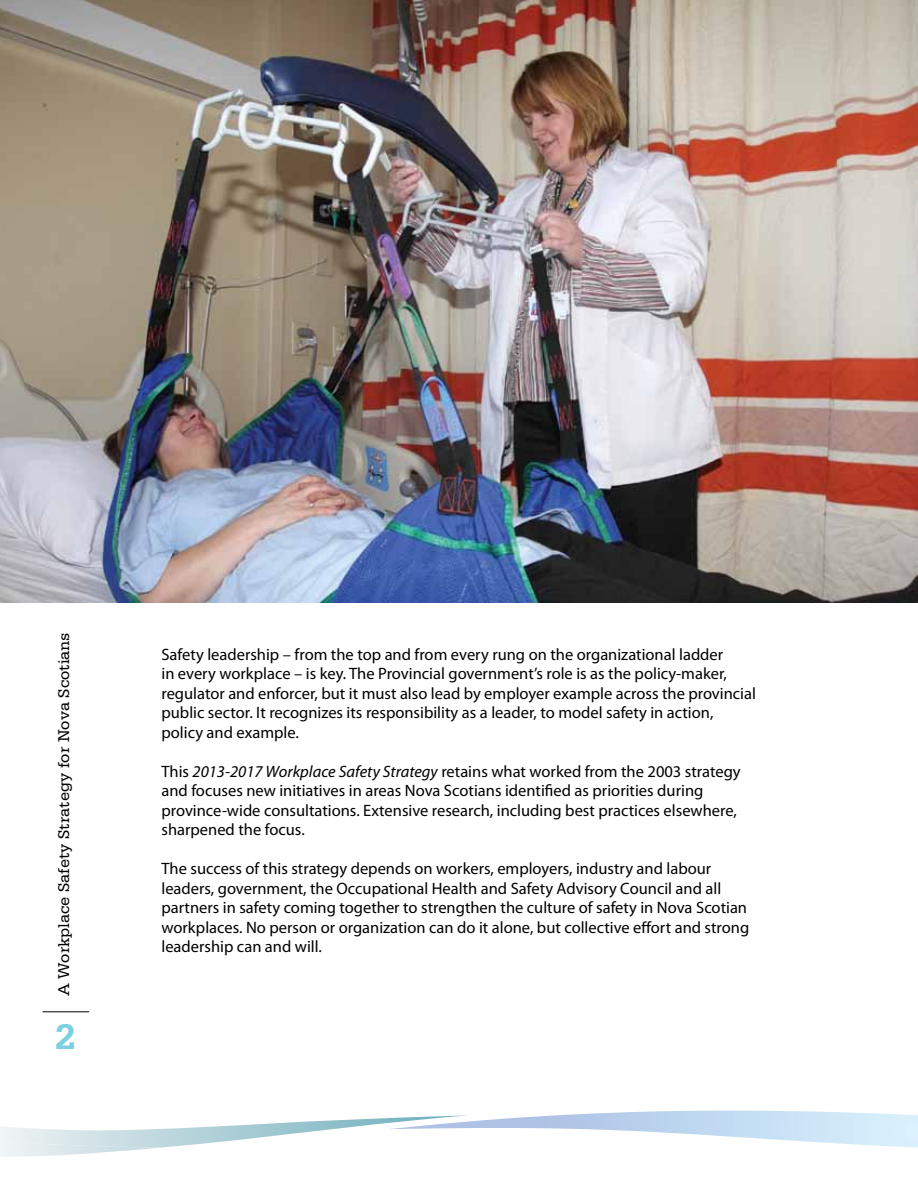
<style>
.page{position:relative;width:918px;height:1188px;background:#fff}
.page>*{position:absolute;margin:0;border:0;box-sizing:border-box;transform-origin:0 0}
.t1{font:700 37.5px "Serifa Std";color:#7ed0e0}
.t2{font:16.5px/19.5px "Myriad Pro";color:#000}
.t3{font:16.5px "Serifa Std";color:#000}
.s1{font-style:italic}
</style>
<div class="page">
<svg style="left:0;top:1118px;width:389px;height:39px"></svg>
<img style="left:389px;top:1111px;width:529px;height:37px">
<img style="left:0;top:0;width:918px;height:603px">
<hr style="left:43px;top:1011px;width:46px;height:1px;background:#000">
<p class="t3" style="left:55px;top:996px;width:365px;rotate:-90deg">A Workplace Safety Strategy for Nova Scotians</p>
<h1 class="t1" style="left:55px;top:1015px;width:22px">2</h1>
<p class="t2" style="left:161px;top:644px;width:596px">Safety leadership – from the top and from every rung on the organizational ladder<br>in every workplace – is key. The Provincial government’s role is as the policy-maker, regulator and enforcer, but it must also lead by employer example across the provincial public sector. It recognizes its responsibility as a leader, to model safety in action, policy and example.</p>
<p class="t2" style="left:161px;top:761px;width:581px">This <span class="s1">2013-2017 Workplace Safety Strategy</span> retains what worked from the 2003 strategy and focuses new initiatives in areas Nova Scotians identified as priorities during province-wide consultations. Extensive research, including best practices elsewhere, sharpened the focus.</p>
<p class="t2" style="left:161px;top:859px;width:589px">The success of this strategy depends on workers, employers, industry and labour leaders, government, the Occupational Health and Safety Advisory Council and all partners in safety coming together to strengthen the culture of safety in Nova Scotian workplaces. No person or organization can do it alone, but collective effort and strong leadership can and will.</p>
</div>
